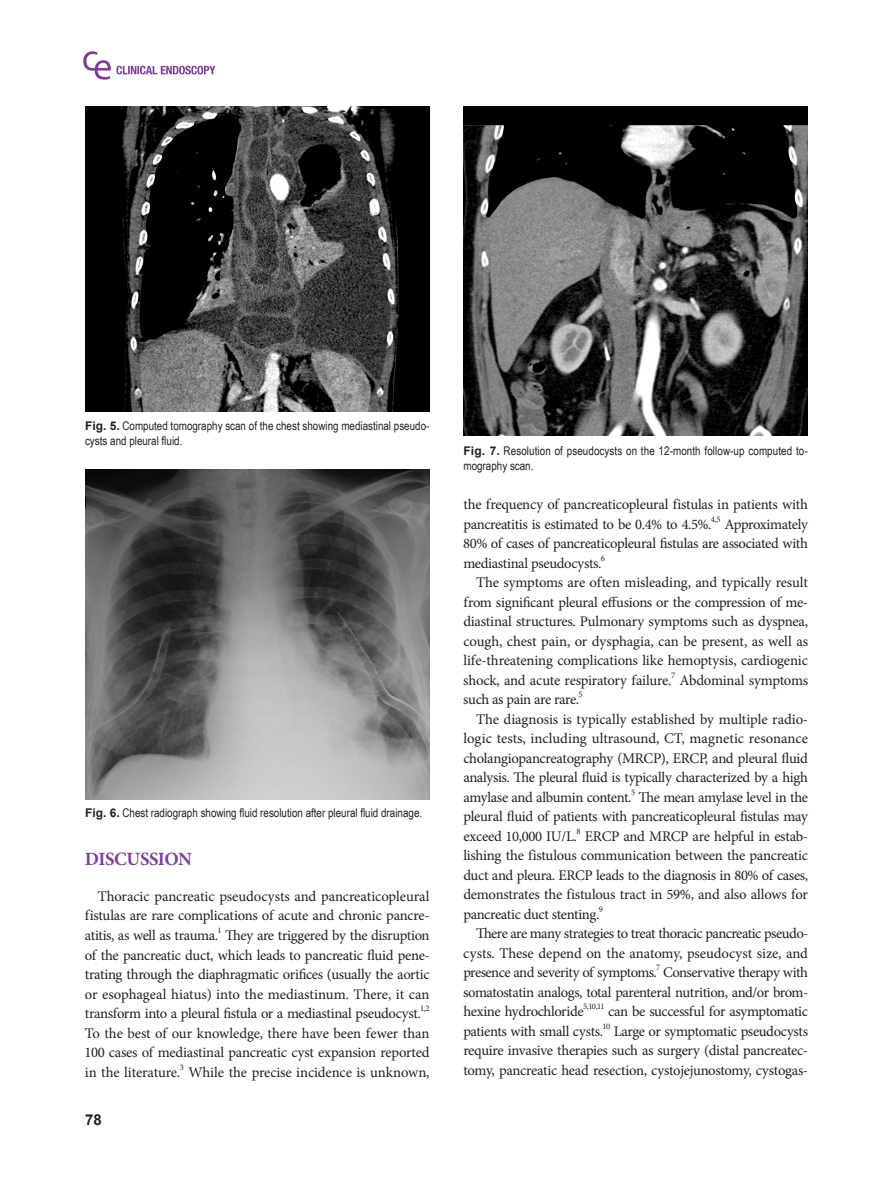
<style>
.page{position:relative;width:893px;height:1191px;background:#fff}
.page>*{position:absolute;margin:0;border:0;box-sizing:border-box;transform-origin:0 0}
.타이틀_서론{font:700 18.75px "Minion Pro";letter-spacing:-.025em;color:#7e3e98}
.t1{font:700 15px "Arial";color:#231f20}
.본문{font:14.7px/19.5px "Minion Pro";letter-spacing:-.025em;color:#231f20;text-align:justify}
.본문-2{font:14.7px "Minion Pro";letter-spacing:-.005em;color:#231f20}
.그림_타이틀{font:12px/15px "Arial Narrow";color:#231f20}
.본문-3{font:8.55px "Minion Pro";color:#231f20}
.s1{font-family:"Arial";font-weight:700}
</style>
<div class="page">
<svg style="left:117px;top:66px;width:98px;height:8px"></svg>
<svg style="left:83px;top:51px;width:28px;height:29px"></svg>
<img style="left:85px;top:106px;width:344px;height:305px">
<img style="left:85px;top:469px;width:344px;height:330px">
<img style="left:463px;top:106px;width:345px;height:330px">
<p class="그림_타이틀" style="left:85px;top:418px;width:346px"><span class="s1">Fig. 5.</span> Computed tomography scan of the chest showing mediastinal pseudo&shy;cysts and pleural fluid.</p>
<p class="그림_타이틀" style="left:85px;top:804px;width:339px"><span class="s1">Fig. 6.</span> Chest radiograph showing fluid resolution after pleural fluid drainage.</p>
<p class="타이틀_서론" style="left:85px;top:846px;width:109px">DISCUSSION</p>
<p class="본문" style="left:85px;top:886px;width:346px;text-indent:13px">Thoracic pancreatic pseudocysts and pancreaticopleural fistulas are rare complications of acute and chronic pancre&shy;atitis, as well as trauma.</p>
<p class="본문-3" style="left:217px;top:924px;width:6px">1</p>
<p class="본문" style="left:85px;top:925px;width:346px;text-indent:140px">They are triggered by the disruption of the pancreatic duct, which leads to pancreatic fluid pene&shy;trating through the diaphragmatic orifices (usually the aortic or esophageal hiatus) into the mediastinum. There, it can transform into a pleural fistula or a mediastinal pseudocyst.</p>
<p class="본문-3" style="left:420px;top:1002px;width:11px">1,2</p>
<p class="본문" style="left:85px;top:1023px;width:346px">To the best of our knowledge, there have been fewer than 100 cases of mediastinal pancreatic cyst expansion reported in the literature.</p>
<p class="본문-3" style="left:180px;top:1061px;width:6px">3</p>
<p class="본문-2" style="left:188px;top:1062px;width:243px">While the precise incidence is unknown,</p>
<p class="t1" style="left:85px;top:1109px;width:18px">78</p>
<p class="그림_타이틀" style="left:463px;top:442px;width:346px"><span class="s1">Fig. 7.</span> Resolution of pseudocysts on the 12-month follow-up computed to&shy;mography scan.</p>
<p class="본문" style="left:463px;top:495px;width:346px">the frequency of pancreaticopleural fistulas in patients with pancreatitis is estimated to be 0.4% to 4.5%.</p>
<p class="본문-3" style="left:711px;top:513px;width:11px">4,5</p>
<p class="본문" style="left:463px;top:514px;width:346px;text-indent:261px">Approximately 80% of cases of pancreaticopleural fistulas are associated with mediastinal pseudocysts.</p>
<p class="본문-3" style="left:601px;top:552px;width:6px">6</p>
<p class="본문" style="left:463px;top:573px;width:346px;text-indent:13px">The symptoms are often misleading, and typically result from significant pleural effusions or the compression of me&shy;diastinal structures. Pulmonary symptoms such as dyspnea, cough, chest pain, or dysphagia, can be present, as well as life-threatening complications like hemoptysis, cardiogenic shock, and acute respiratory failure.</p>
<p class="본문-3" style="left:671px;top:669px;width:6px">7</p>
<p class="본문" style="left:679px;top:670px;width:130px">Abdominal symptoms</p>
<p class="본문" style="left:463px;top:690px;width:117px">such as pain are rare.</p>
<p class="본문-3" style="left:579px;top:689px;width:6px">5</p>
<p class="본문" style="left:463px;top:709px;width:346px;text-indent:13px">The diagnosis is typically established by multiple radio&shy;logic tests, including ultrasound, CT, magnetic resonance cholangiopancreatography (MRCP), ERCP, and pleural fluid analysis. The pleural fluid is typically characterized by a high amylase and albumin content.</p>
<p class="본문-3" style="left:631px;top:786px;width:6px">5</p>
<p class="본문" style="left:463px;top:787px;width:346px;text-indent:175px">The mean amylase level in the pleural fluid of patients with pancreaticopleural fistulas may exceed 10,000 IU/L.</p>
<p class="본문-3" style="left:576px;top:825px;width:6px">8</p>
<p class="본문" style="left:463px;top:826px;width:346px;text-indent:121px">ERCP and MRCP are helpful in estab&shy;lishing the fistulous communication between the pancreatic duct and pleura. ERCP leads to the diagnosis in 80% of cases, demonstrates the fistulous tract in 59%, and also allows for pancreatic duct stenting.</p>
<p class="본문-3" style="left:599px;top:903px;width:6px">9</p>
<p class="본문" style="left:463px;top:924px;width:346px;text-indent:13px">There are many strategies to treat thoracic pancreatic pseudo&shy;cysts. These depend on the anatomy, pseudocyst size, and presence and severity of symptoms. Conservative therapy with</p>
<p class="본문-3" style="left:656px;top:962px;width:6px">7</p>
<p class="본문" style="left:463px;top:982px;width:346px">somatostatin analogs, total parenteral nutrition, and/or brom&shy;hexine hydrochloride</p>
<p class="본문-3" style="left:583px;top:1001px;width:23px">5,10,11</p>
<p class="본문" style="left:608px;top:1002px;width:201px">can be successful for asymptomatic</p>
<p class="본문" style="left:463px;top:1021px;width:141px">patients with small cysts.</p>
<p class="본문-3" style="left:602px;top:1020px;width:9px">10</p>
<p class="본문" style="left:463px;top:1021px;width:346px;text-indent:150px">Large or symptomatic pseudocysts require invasive therapies such as surgery (distal pancreatec&shy;tomy, pancreatic head resection, cystojejunostomy, cystogas-</p>
</div>
